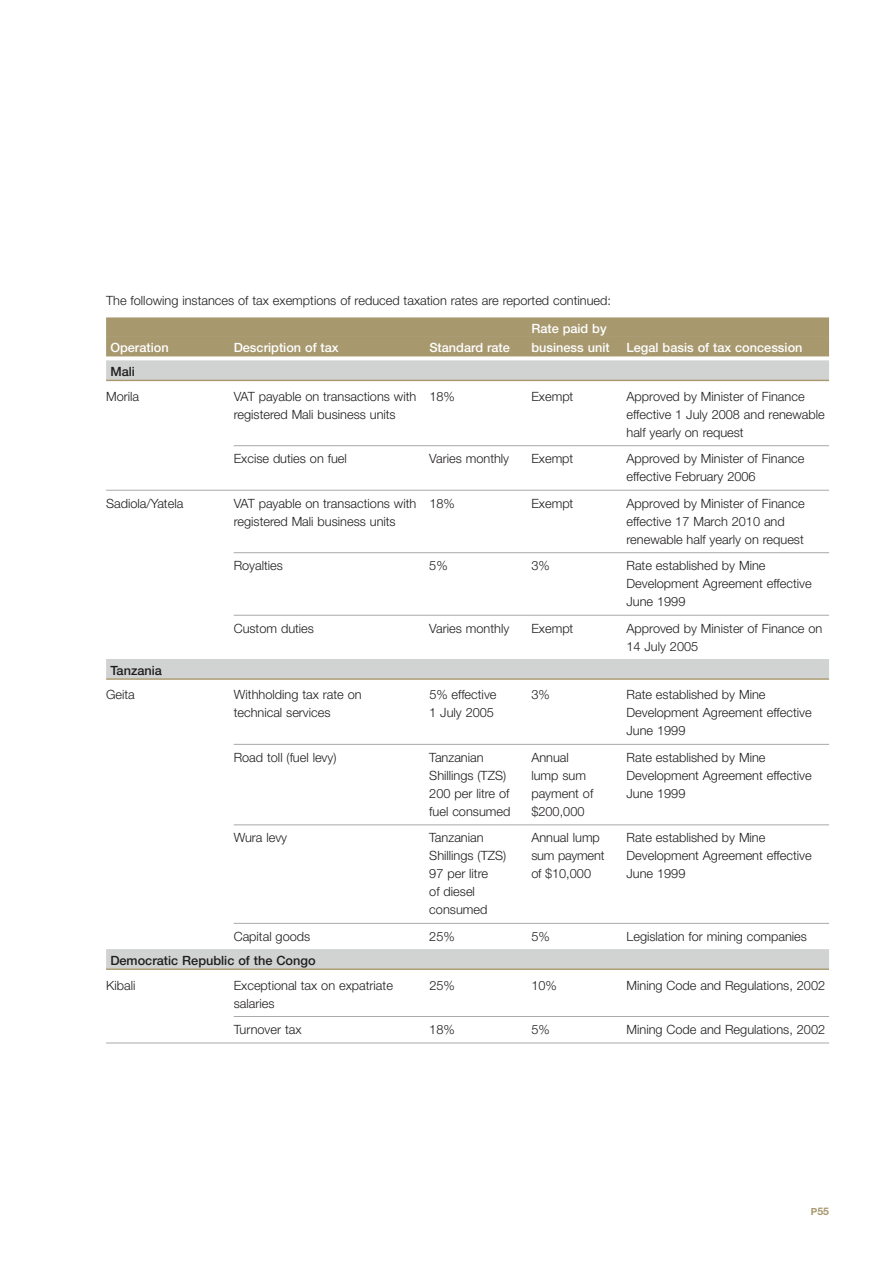
<style>
.page{position:relative;width:893px;height:1263px;background:#fff}
.page>*{position:absolute;margin:0;border:0;box-sizing:border-box;transform-origin:0 0}
.t1{font:300 12.75px/18px "Helvetica Neue";color:#201d1d}
.t2{font:500 12.75px "Helvetica Neue";color:#fff}
.t3{font:500 12.75px "Helvetica Neue";color:#201d1d}
.t4{font:700 10.5px "Helvetica Neue";color:#a7986e}
.s1{font-size:9.75px}
</style>
<div class="page">
<div style="left:106px;top:317px;width:723px;height:20px;background:#a7986e"></div>
<div style="left:106px;top:337px;width:723px;height:19px;background:#a7986e"></div>
<div style="left:106px;top:360px;width:723px;height:20px;background:#d1d3d3"></div>
<hr style="left:106px;top:380px;width:723px;height:1px;background:#a7986e">
<hr style="left:234px;top:445px;width:595px;height:1px;background:#a7a9aa">
<hr style="left:106px;top:490px;width:723px;height:1px;background:#a7a9aa">
<hr style="left:234px;top:552px;width:595px;height:1px;background:#a7a9aa">
<hr style="left:234px;top:615px;width:595px;height:1px;background:#a7a9aa">
<div style="left:106px;top:659px;width:723px;height:20px;background:#d1d3d3"></div>
<hr style="left:106px;top:678px;width:723px;height:2px;background:#a7986e">
<hr style="left:234px;top:744px;width:595px;height:1px;background:#a7a9aa">
<hr style="left:234px;top:824px;width:595px;height:1px;background:#a7a9aa">
<hr style="left:234px;top:923px;width:595px;height:1px;background:#a7a9aa">
<div style="left:106px;top:949px;width:723px;height:20px;background:#d1d3d3"></div>
<hr style="left:106px;top:968px;width:723px;height:2px;background:#a7986e">
<hr style="left:234px;top:1016px;width:595px;height:1px;background:#a7a9aa">
<hr style="left:106px;top:1043px;width:723px;height:1px;background:#a7a9aa">
<p class="t1" style="left:106px;top:292px;width:506px">The following instances of tax exemptions of reduced taxation rates are reported continued:</p>
<p class="t2" style="left:531px;top:324px;width:77px">Rate paid by</p>
<p class="t2" style="left:110px;top:343px;width:60px">Operation</p>
<p class="t2" style="left:234px;top:343px;width:107px">Description of tax</p>
<p class="t2" style="left:429px;top:343px;width:82px">Standard rate</p>
<p class="t2" style="left:531px;top:343px;width:80px">business unit</p>
<p class="t2" style="left:626px;top:343px;width:177px">Legal basis of tax concession</p>
<p class="t3" style="left:110px;top:367px;width:26px">Mali</p>
<p class="t1" style="left:106px;top:388px;width:35px">Morila</p>
<p class="t1" style="left:234px;top:388px;width:223px">VAT payable on transactions with 18%</p>
<p class="t1" style="left:531px;top:388px;width:44px">Exempt</p>
<p class="t1" style="left:626px;top:388px;width:180px">Approved by Minister of Finance</p>
<p class="t1" style="left:234px;top:406px;width:164px">registered Mali business units</p>
<p class="t1" style="left:626px;top:406px;width:200px">effective 1 July 2008 and renewable half yearly on request</p>
<p class="t1" style="left:234px;top:451px;width:115px">Excise duties on fuel</p>
<p class="t1" style="left:429px;top:451px;width:81px">Varies monthly</p>
<p class="t1" style="left:531px;top:451px;width:44px">Exempt</p>
<p class="t1" style="left:626px;top:451px;width:179px">Approved by Minister of Finance effective February 2006</p>
<p class="t1" style="left:106px;top:496px;width:79px">Sadiola/Yatela</p>
<p class="t1" style="left:234px;top:496px;width:223px">VAT payable on transactions with 18%</p>
<p class="t1" style="left:531px;top:496px;width:44px">Exempt</p>
<p class="t1" style="left:626px;top:496px;width:180px">Approved by Minister of Finance</p>
<p class="t1" style="left:234px;top:514px;width:164px">registered Mali business units</p>
<p class="t1" style="left:626px;top:514px;width:179px">effective 17 March 2010 and renewable half yearly on request</p>
<p class="t1" style="left:234px;top:558px;width:51px">Royalties</p>
<p class="t1" style="left:429px;top:558px;width:20px">5%</p>
<p class="t1" style="left:531px;top:558px;width:20px">3%</p>
<p class="t1" style="left:626px;top:558px;width:187px">Rate established by Mine<br>Development Agreement effective<br>June 1999</p>
<p class="t1" style="left:234px;top:621px;width:82px">Custom duties</p>
<p class="t1" style="left:429px;top:621px;width:81px">Varies monthly</p>
<p class="t1" style="left:531px;top:621px;width:44px">Exempt</p>
<p class="t1" style="left:626px;top:621px;width:197px">Approved by Minister of Finance on<br>14 July 2005</p>
<p class="t3" style="left:110px;top:666px;width:53px">Tanzania</p>
<p class="t1" style="left:106px;top:687px;width:30px">Geita</p>
<p class="t1" style="left:234px;top:687px;width:129px">Withholding tax rate on</p>
<p class="t1" style="left:429px;top:687px;width:69px">5% effective</p>
<p class="t1" style="left:531px;top:687px;width:20px">3%</p>
<p class="t1" style="left:626px;top:687px;width:140px">Rate established by Mine</p>
<p class="t1" style="left:234px;top:705px;width:98px">technical services</p>
<p class="t1" style="left:429px;top:705px;width:66px">1 July 2005</p>
<p class="t1" style="left:626px;top:705px;width:187px">Development Agreement effective<br>June 1999</p>
<p class="t1" style="left:234px;top:750px;width:104px">Road toll (fuel levy)</p>
<p class="t1" style="left:429px;top:750px;width:56px">Tanzanian</p>
<p class="t1" style="left:531px;top:750px;width:39px">Annual</p>
<p class="t1" style="left:626px;top:750px;width:140px">Rate established by Mine</p>
<p class="t1" style="left:429px;top:768px;width:78px">Shillings (TZS)</p>
<p class="t1" style="left:531px;top:768px;width:56px">lump sum</p>
<p class="t1" style="left:626px;top:768px;width:187px">Development Agreement effective</p>
<p class="t1" style="left:429px;top:786px;width:82px">200 per litre of</p>
<p class="t1" style="left:531px;top:786px;width:63px">payment of</p>
<p class="t1" style="left:626px;top:786px;width:60px">June 1999</p>
<p class="t1" style="left:429px;top:804px;width:83px">fuel consumed</p>
<p class="t1" style="left:531px;top:804px;width:55px">$200,000</p>
<p class="t1" style="left:234px;top:830px;width:55px">Wura levy</p>
<p class="t1" style="left:429px;top:830px;width:56px">Tanzanian</p>
<p class="t1" style="left:531px;top:830px;width:70px">Annual lump</p>
<p class="t1" style="left:626px;top:830px;width:140px">Rate established by Mine</p>
<p class="t1" style="left:429px;top:848px;width:78px">Shillings (TZS)</p>
<p class="t1" style="left:531px;top:848px;width:75px">sum payment</p>
<p class="t1" style="left:626px;top:848px;width:187px">Development Agreement effective</p>
<p class="t1" style="left:429px;top:866px;width:60px">97 per litre</p>
<p class="t1" style="left:531px;top:866px;width:61px">of $10,000</p>
<p class="t1" style="left:626px;top:866px;width:60px">June 1999</p>
<p class="t1" style="left:429px;top:884px;width:60px">of diesel consumed</p>
<p class="t1" style="left:234px;top:929px;width:78px">Capital goods</p>
<p class="t1" style="left:429px;top:929px;width:27px">25%</p>
<p class="t1" style="left:531px;top:929px;width:20px">5%</p>
<p class="t1" style="left:626px;top:929px;width:182px">Legislation for mining companies</p>
<p class="t3" style="left:110px;top:956px;width:207px">Democratic Republic of the Congo</p>
<p class="t1" style="left:106px;top:977px;width:31px">Kibali</p>
<p class="t1" style="left:234px;top:977px;width:161px">Exceptional tax on expatriate</p>
<p class="t1" style="left:429px;top:977px;width:27px">25%</p>
<p class="t1" style="left:531px;top:977px;width:27px">10%</p>
<p class="t1" style="left:626px;top:977px;width:200px">Mining Code and Regulations, 2002</p>
<p class="t1" style="left:234px;top:991px;width:69px;line-height:26.5px">salaries<br>Turnover tax</p>
<p class="t1" style="left:429px;top:1022px;width:27px">18%</p>
<p class="t1" style="left:531px;top:1022px;width:20px">5%</p>
<p class="t1" style="left:626px;top:1022px;width:200px">Mining Code and Regulations, 2002</p>
<p class="t4" style="left:811px;top:1208px;width:20px"><span class="s1">P</span>55</p>
</div>
